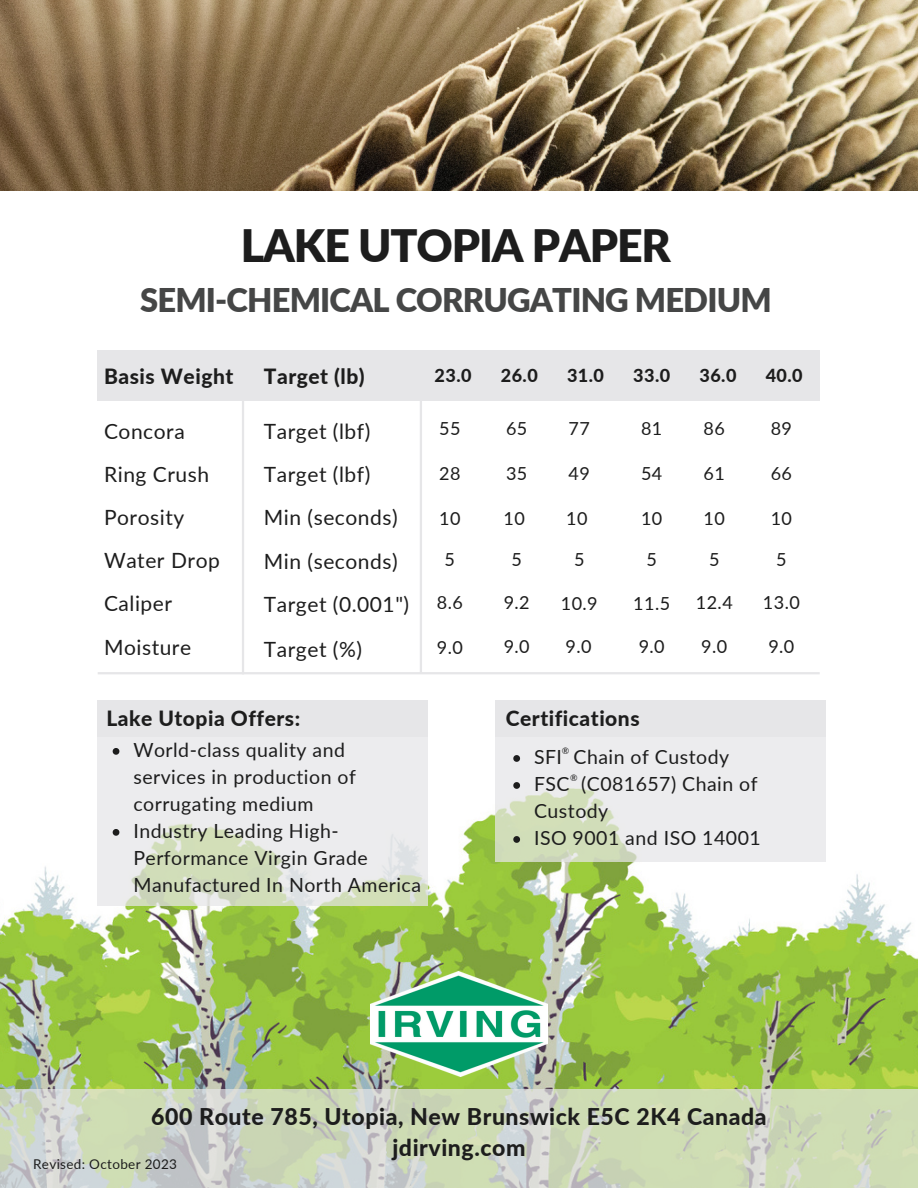
<style>
.page{position:relative;width:918px;height:1188px;background:#fff}
.page>*{position:absolute;margin:0;border:0;box-sizing:border-box;transform-origin:0 0}
.t1{font:900 44.7px "Lato";letter-spacing:-.025em;color:#1d1d1d}
.t2{font:900 32.7px "Lato";letter-spacing:-.025em;color:#454646}
.t3{font:800 23.1px "Lato";letter-spacing:.025em;color:#1d1d1d}
.t4{font:21px "Lato";letter-spacing:.025em;color:#1d1d1d}
.t5{font:800 21px "Lato";letter-spacing:.025em;color:#1d1d1d}
.t6{font:19.5px/27px "Lato";letter-spacing:.025em;color:#1d1d1d}
.t7{font:18px "Lato";letter-spacing:.025em;color:#1d1d1d}
.t8{font:800 18px "Lato";letter-spacing:.025em;color:#1d1d1d}
.t9{font:13.5px "Lato";letter-spacing:.025em;color:#1d1d1d}
.t10{font:9px "Lato";color:#1d1d1d}
</style>
<div class="page">
<img style="left:0;top:674px;width:918px;height:416px">
<div style="left:98px;top:351px;width:722px;height:50px;background:#e6e6e8"></div>
<hr style="left:98px;top:672px;width:722px;height:2px;background:#e6e6e8">
<hr style="left:242px;top:365px;width:2px;height:309px;background:#e6e6e8">
<hr style="left:420px;top:370px;width:2px;height:303px;background:#e6e6e8">
<div style="left:98px;top:700px;width:330px;height:37px;background:#e6e6e8"></div>
<svg style="left:98px;top:737px;width:330px;height:169px;background:#e5e8e2"></svg>
<img style="left:371px;top:972px;width:176px;height:104px">
<img style="left:0;top:0;width:918px;height:191px">
<div style="left:496px;top:700px;width:330px;height:37px;background:#e6e6e8"></div>
<svg style="left:113px;top:748px;width:6px;height:7px"></svg>
<svg style="left:113px;top:829px;width:6px;height:7px"></svg>
<svg style="left:0;top:1090px;width:918px;height:98px;background:#cdd7bd"></svg>
<svg style="left:496px;top:737px;width:330px;height:124px;background:#e7e9e4"></svg>
<svg style="left:513px;top:755px;width:7px;height:7px"></svg>
<svg style="left:513px;top:782px;width:7px;height:7px"></svg>
<svg style="left:513px;top:836px;width:7px;height:7px"></svg>
<p class="t1" style="left:241px;top:217px;width:431px">LAKE UTOPIA PAPER</p>
<p class="t2" style="left:140px;top:280px;width:633px">SEMI-CHEMICAL CORRUGATING MEDIUM</p>
<p class="t5" style="left:264px;top:364px;width:102px">Target (lb)</p>
<p class="t4" style="left:264px;top:418px;width:108px">Target (lbf)</p>
<p class="t4" style="left:264px;top:461px;width:108px">Target (lbf)</p>
<p class="t4" style="left:264px;top:504px;width:135px">Min (seconds)</p>
<p class="t4" style="left:264px;top:548px;width:135px">Min (seconds)</p>
<p class="t5" style="left:104px;top:364px;width:131px">Basis Weight</p>
<p class="t4" style="left:104px;top:418px;width:82px">Concora</p>
<p class="t7" style="left:439px;top:417px;width:23px">55</p>
<p class="t4" style="left:104px;top:461px;width:107px">Ring Crush</p>
<p class="t4" style="left:104px;top:504px;width:82px">Porosity</p>
<p class="t4" style="left:104px;top:547px;width:117px">Water Drop</p>
<p class="t4" style="left:104px;top:591px;width:70px">Caliper</p>
<p class="t4" style="left:104px;top:634px;width:89px">Moisture</p>
<p class="t8" style="left:435px;top:364px;width:38px">23.0</p>
<p class="t8" style="left:501px;top:364px;width:38px">26.0</p>
<p class="t8" style="left:567px;top:364px;width:38px">31.0</p>
<p class="t8" style="left:633px;top:364px;width:38px">33.0</p>
<p class="t8" style="left:699px;top:364px;width:38px">36.0</p>
<p class="t8" style="left:766px;top:364px;width:38px">40.0</p>
<p class="t7" style="left:641px;top:417px;width:23px">81</p>
<p class="t7" style="left:641px;top:462px;width:23px">54</p>
<p class="t7" style="left:641px;top:508px;width:23px">10</p>
<p class="t7" style="left:647px;top:549px;width:12px">5</p>
<p class="t7" style="left:633px;top:592px;width:38px">11.5</p>
<p class="t7" style="left:639px;top:635px;width:28px">9.0</p>
<p class="t7" style="left:704px;top:417px;width:23px">86</p>
<p class="t7" style="left:704px;top:462px;width:23px">61</p>
<p class="t7" style="left:704px;top:508px;width:23px">10</p>
<p class="t7" style="left:709px;top:549px;width:12px">5</p>
<p class="t7" style="left:696px;top:592px;width:38px">12.4</p>
<p class="t7" style="left:701px;top:635px;width:28px">9.0</p>
<p class="t7" style="left:771px;top:417px;width:23px">89</p>
<p class="t7" style="left:771px;top:462px;width:23px">66</p>
<p class="t7" style="left:771px;top:507px;width:23px">10</p>
<p class="t7" style="left:776px;top:549px;width:12px">5</p>
<p class="t7" style="left:763px;top:592px;width:38px">13.0</p>
<p class="t7" style="left:768px;top:635px;width:28px">9.0</p>
<p class="t7" style="left:506px;top:417px;width:23px">65</p>
<p class="t7" style="left:506px;top:462px;width:23px">35</p>
<p class="t7" style="left:504px;top:507px;width:23px">10</p>
<p class="t7" style="left:511px;top:549px;width:12px">5</p>
<p class="t7" style="left:504px;top:592px;width:28px">9.2</p>
<p class="t7" style="left:504px;top:635px;width:28px">9.0</p>
<p class="t7" style="left:569px;top:417px;width:23px">77</p>
<p class="t7" style="left:569px;top:462px;width:23px">49</p>
<p class="t7" style="left:566px;top:507px;width:23px">10</p>
<p class="t7" style="left:574px;top:549px;width:12px">5</p>
<p class="t7" style="left:561px;top:592px;width:38px">10.9</p>
<p class="t7" style="left:565px;top:635px;width:28px">9.0</p>
<p class="t7" style="left:439px;top:462px;width:23px">28</p>
<p class="t7" style="left:439px;top:507px;width:23px">10</p>
<p class="t7" style="left:445px;top:549px;width:12px">5</p>
<p class="t7" style="left:437px;top:592px;width:28px">8.6</p>
<p class="t7" style="left:437px;top:636px;width:28px">9.0</p>
<p class="t4" style="left:264px;top:591px;width:147px">Target (0.001")</p>
<p class="t4" style="left:264px;top:636px;width:100px">Target (%)</p>
<p class="t5" style="left:106px;top:706px;width:195px">Lake Utopia Offers:</p>
<p class="t6" style="left:133px;top:736px;width:224px">World-class quality and services in production of corrugating medium</p>
<p class="t6" style="left:133px;top:817px;width:289px">Industry Leading High-<br>Performance Virgin Grade<br>Manufactured In North America</p>
<p class="t5" style="left:506px;top:706px;width:135px">Certifications</p>
<p class="t10" style="left:562px;top:745px;width:9px">®</p>
<p class="t6" style="left:534px;top:743px;width:197px">SFI Chain of Custody</p>
<p class="t6" style="left:534px;top:770px;width:225px">FSC (C081657) Chain of<br>Custody</p>
<p class="t6" style="left:534px;top:824px;width:228px">ISO 9001 and ISO 14001</p>
<p class="t10" style="left:570px;top:772px;width:9px">®</p>
<p class="t3" style="left:151px;top:1102px;width:617px">600 Route 785, Utopia, New Brunswick E5C 2K4 Canada</p>
<p class="t3" style="left:392px;top:1133px;width:135px">jdirving.com</p>
<p class="t9" style="left:33px;top:1156px;width:146px">Revised: October 2023</p>
</div>
